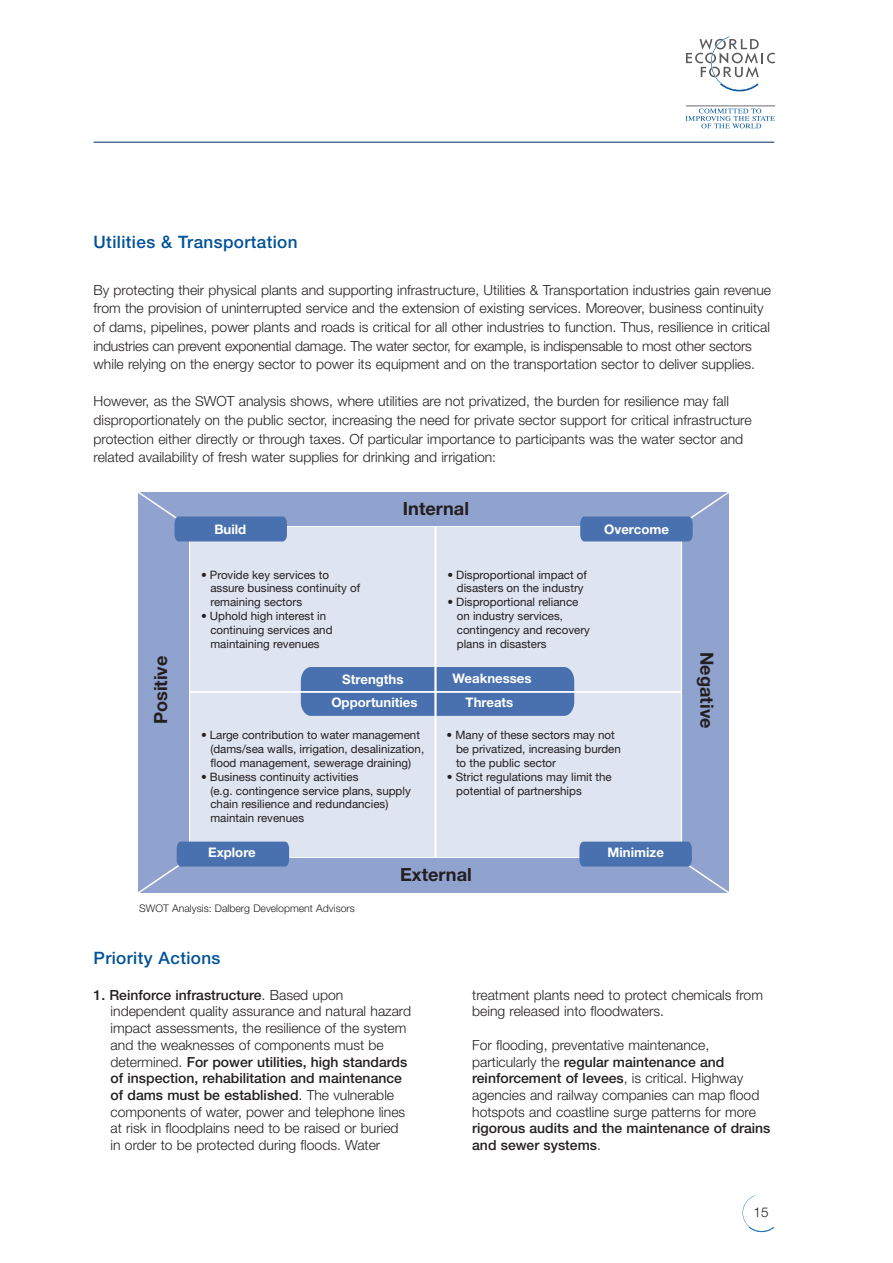
<style>
.page{position:relative;width:893px;height:1263px;background:#fff}
.page>*{position:absolute;margin:0;border:0;box-sizing:border-box;transform-origin:0 0}
.t1{font:700 18.15px "Helvetica Neue";color:#231f20}
.t2{font:500 17.1px "Helvetica Neue";letter-spacing:.02em;color:#01529a}
.t3{font:300 13.95px/16.8px "Helvetica Neue";color:#231f20}
.t4{font:500 13.95px/16.8px "Helvetica Neue";color:#231f20}
.t5{font:300 13.5px "Helvetica Neue";color:#231f20}
.t6{font:700 13.2px/23.9px "Helvetica Neue";color:#fff;text-align:center}
.t7{font:11.55px/13.8px "Helvetica Neue";color:#231f20}
.t8{font:300 10.5px "Helvetica Neue";color:#231f20}
.s1{font-weight:500}
.s2{font-weight:300}
</style>
<div class="page">
<hr style="left:686px;top:106px;width:89px;height:1px;background:#6c6d70">
<svg style="left:685px;top:109px;width:89px;height:19px"></svg>
<svg style="left:686px;top:36px;width:89px;height:55px"></svg>
<hr style="left:94px;top:142px;width:680px;height:1px;background:#00295c">
<svg style="left:742px;top:1195px;width:32px;height:37px"></svg>
<div style="left:138px;top:492px;width:591px;height:401px;background:#90a2ce"></div>
<svg style="left:189px;top:526px;width:493px;height:332px;background:#d2daeb"></svg>
<div style="left:174px;top:517px;width:113px;height:24px;background:#4971af"></div>
<div style="left:580px;top:517px;width:112px;height:24px;background:#4971af"></div>
<div style="left:579px;top:842px;width:112px;height:25px;background:#4971af"></div>
<div style="left:177px;top:842px;width:112px;height:25px;background:#4971af"></div>
<hr style="left:190px;top:691px;width:491px;height:2px;background:#fff">
<hr style="left:434px;top:526px;width:2px;height:331px;background:#fff">
<p class="t2" style="left:94px;top:236px;width:205px">Utilities &amp; Transportation</p>
<p class="t3" style="left:94px;top:282px;width:679px;line-height:18.6px">By protecting their physical plants and supporting infrastructure, Utilities &amp; Transportation industries gain revenue from the provision of uninterrupted service and the extension of existing services. Moreover, business continuity of dams, pipelines, power plants and roads is critical for all other industries to function. Thus, resilience in critical industries can prevent exponential damage. The water sector, for example, is indispensable to most other sectors while relying on the energy sector to power its equipment and on the transportation sector to deliver supplies.</p>
<p class="t3" style="left:94px;top:393px;width:659px;line-height:18.6px">However, as the SWOT analysis shows, where utilities are not privatized, the burden for resilience may fall disproportionately on the public sector, increasing the need for private sector support for critical infrastructure protection either directly or through taxes. Of particular importance to participants was the water sector and related availability of fresh water supplies for drinking and irrigation:</p>
<p class="t6" style="left:214px;top:518px;width:34px">Build</p>
<p class="t7" style="left:201px;top:569px;width:130px">• Provide key ervice to</p>
<p class="t7" style="left:216px;top:583px;width:145px">ssure bu iness continuity of</p>
<p class="t7" style="left:210px;top:596px;width:87px">remaining ector</p>
<p class="t7" style="left:210px;top:610px;width:124px;text-indent:-9px">• Uphold high intere t in continuing ervice and maintaining revenue</p>
<h1 class="t1" style="left:403px;top:502px;width:68px">Internal</h1>
<p class="t7" style="left:457px;top:569px;width:132px;text-indent:-9px">• Di proportional impact of di</p>
<p class="t7" style="left:484px;top:583px;width:101px">ter on the indu try</p>
<p class="t7" style="left:457px;top:596px;width:135px;text-indent:-9px">• Di proportional reliance on indu try ervice contingency and recovery plan in di</p>
<p class="t7" style="left:527px;top:638px;width:15px">ter</p>
<p class="t6" style="left:604px;top:518px;width:66px">Overcome</p>
<h1 class="t1" style="left:154px;top:724px;width:70px;rotate:-90deg">Positive</h1>
<h1 class="t1" style="left:713px;top:652px;width:78px;rotate:90deg">Negative</h1>
<p class="t7" style="left:210px;top:729px;width:211px;text-indent:-9px">• Large contribution to water management (dam</p>
<p class="t6" style="left:331px;top:668px;width:80px">Strength<br>Opportunitie</p>
<p class="t6" style="left:452px;top:667px;width:73px;line-height:24.8px">Weaknesse<br>Threat</p>
<p class="t7" style="left:446px;top:729px;width:71px">• Many of the</p>
<p class="t7" style="left:456px;top:729px;width:166px;text-indent:82px">ector may not be privatized, increa ing burden to the public ector</p>
<p class="t7" style="left:456px;top:771px;width:157px;text-indent:-9px">• Strict regulation may limit the potential of partner hip</p>
<p class="t7" style="left:210px;top:743px;width:215px;text-indent:41px">ea wall , irrigation, de alinization, flood management, ewerage draining)</p>
<p class="t7" style="left:210px;top:771px;width:155px;text-indent:-9px">• Bu iness continuity activitie (e.g. contingence ervice plan</p>
<p class="t7" style="left:382px;top:785px;width:30px">upply</p>
<p class="t7" style="left:210px;top:799px;width:171px">chain re ilience and redundancie maintain revenue</p>
<p class="t6" style="left:208px;top:842px;width:49px">Explore</p>
<p class="t8" style="left:139px;top:905px;width:217px">SWOT Analysis: Dalberg Development Advisors</p>
<p class="t2" style="left:94px;top:952px;width:128px">Priority Actions</p>
<h1 class="t1" style="left:400px;top:868px;width:73px">External</h1>
<p class="t6" style="left:607px;top:842px;width:58px">Minimize</p>
<p class="t3" style="left:111px;top:988px;width:302px;text-indent:-17px"><span class="s1">1. Reinforce infrastructure</span>. Based upon independent quality assurance and natural hazard impact assessments, the resilience of the system and the weaknesses of components must be determined. <span class="s1">For power utilities, high standards of inspection, rehabilitation and maintenance of dams must be established</span>. The vulnerable components of water, power and telephone lines at risk in floodplains need to be raised or buried in order to be protected during floods. Water</p>
<p class="t3" style="left:472px;top:988px;width:292px">treatment plants need to protect chemicals from being released into floodwaters.</p>
<p class="t3" style="left:472px;top:1038px;width:288px">For flooding, preventative maintenance, particularly the <span class="s1">regular maintenance and reinforcement of levees</span>, is critical. Highway agencies and railway companies can map flood hotspots and coastline surge patterns for more</p>
<p class="t4" style="left:472px;top:1121px;width:300px">rigorous audits and the maintenance of drains and sewer systems<span class="s2">.</span></p>
<p class="t5" style="left:753px;top:1208px;width:17px">15</p>
</div>
